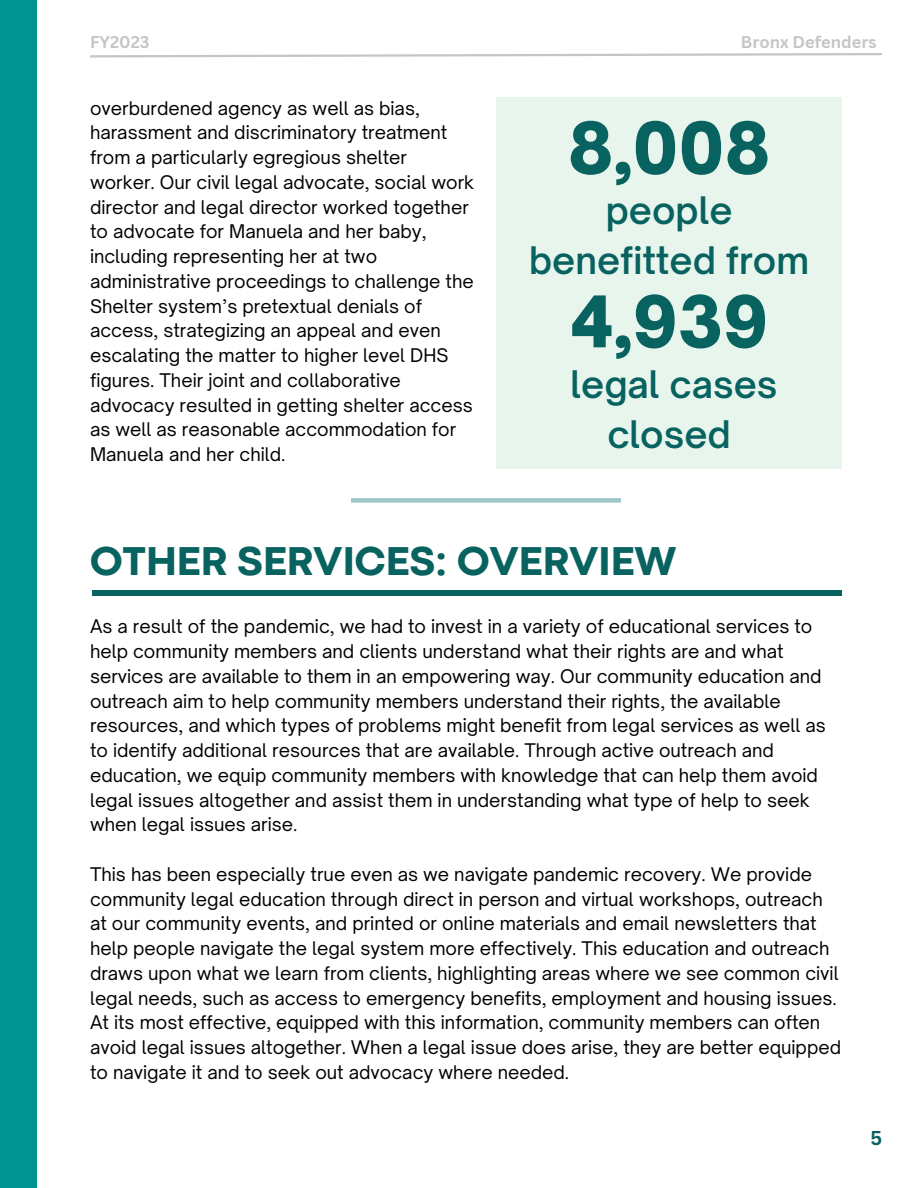
<style>
.page{position:relative;width:918px;height:1188px;background:#fff}
.page>*{position:absolute;margin:0;border:0;box-sizing:border-box;transform-origin:0 0}
.t1{font:900 67.95px "Open Sauce One";color:#08625f}
.t2{font:800 42px "Codec Pro";color:#08625f}
.t3{font:600 36.3px/50.2px "Open Sauce One";color:#08625f;text-align:center}
.t4{font:700 19.5px "Canva Sans";color:#08625f}
.t5{font:18px/24.8px "Open Sauce One";color:#000}
.t6{font:700 16.5px "Canva Sans";color:#c3c5c6}
</style>
<div class="page">
<div style="left:0;top:0;width:37px;height:1188px;background:#009490"></div>
<svg style="left:90px;top:53px;width:792px;height:5px"></svg>
<div style="left:351px;top:498px;width:270px;height:5px;background:#9dc6c5"></div>
<div style="left:496px;top:97px;width:346px;height:371px;background:#e7f5ec"></div>
<div style="left:92px;top:590px;width:750px;height:6px;background:#08625f"></div>
<p class="t6" style="left:90px;top:31px;width:61px">FY2023</p>
<p class="t6" style="left:741px;top:31px;width:137px">Bronx Defenders</p>
<p class="t5" style="left:90px;top:95px;width:386px">overburdened agency as well as bias, harassment and discriminatory treatment from a particularly egregious shelter worker. Our civil legal advocate, social work director and legal director worked together to advocate for Manuela and her baby, including representing her at two administrative proceedings to challenge the Shelter system’s pretextual denials of access, strategizing an appeal and even escalating the matter to higher level DHS figures. Their joint and collaborative advocacy resulted in getting shelter access as well as reasonable accommodation for Manuela and her child.</p>
<p class="t1" style="left:568px;top:106px;width:204px">8,008</p>
<p class="t3" style="left:606px;top:185px;width:128px">people</p>
<p class="t3" style="left:529px;top:235px;width:282px">benefitted from</p>
<p class="t1" style="left:570px;top:279px;width:200px">4,939</p>
<p class="t3" style="left:571px;top:359px;width:209px">legal cases closed</p>
<p class="t2" style="left:90px;top:546px;width:588px">OTHER SERVICES: OVERVIEW</p>
<p class="t5" style="left:90px;top:614px;width:737px">As a result of the pandemic, we had to invest in a variety of educational services to help community members and clients understand what their rights are and what services are available to them in an empowering way. Our community education and outreach aim to help community members understand their rights, the available resources, and which types of problems might benefit from legal services as well as to identify additional resources that are available. Through active outreach and education, we equip community members with knowledge that can help them avoid legal issues altogether and assist them in understanding what type of help to seek when legal issues arise.</p>
<p class="t5" style="left:90px;top:862px;width:753px">This has been especially true even as we navigate pandemic recovery. We provide community legal education through direct in person and virtual workshops, outreach at our community events, and printed or online materials and email newsletters that help people navigate the legal system more effectively. This education and outreach draws upon what we learn from clients, highlighting areas where we see common civil legal needs, such as access to emergency benefits, employment and housing issues.<br>At its most effective, equipped with this information, community members can often avoid legal issues altogether. When a legal issue does arise, they are better equipped to navigate it and to seek out advocacy where needed.</p>
<p class="t4" style="left:870px;top:1124px;width:13px">5</p>
</div>
